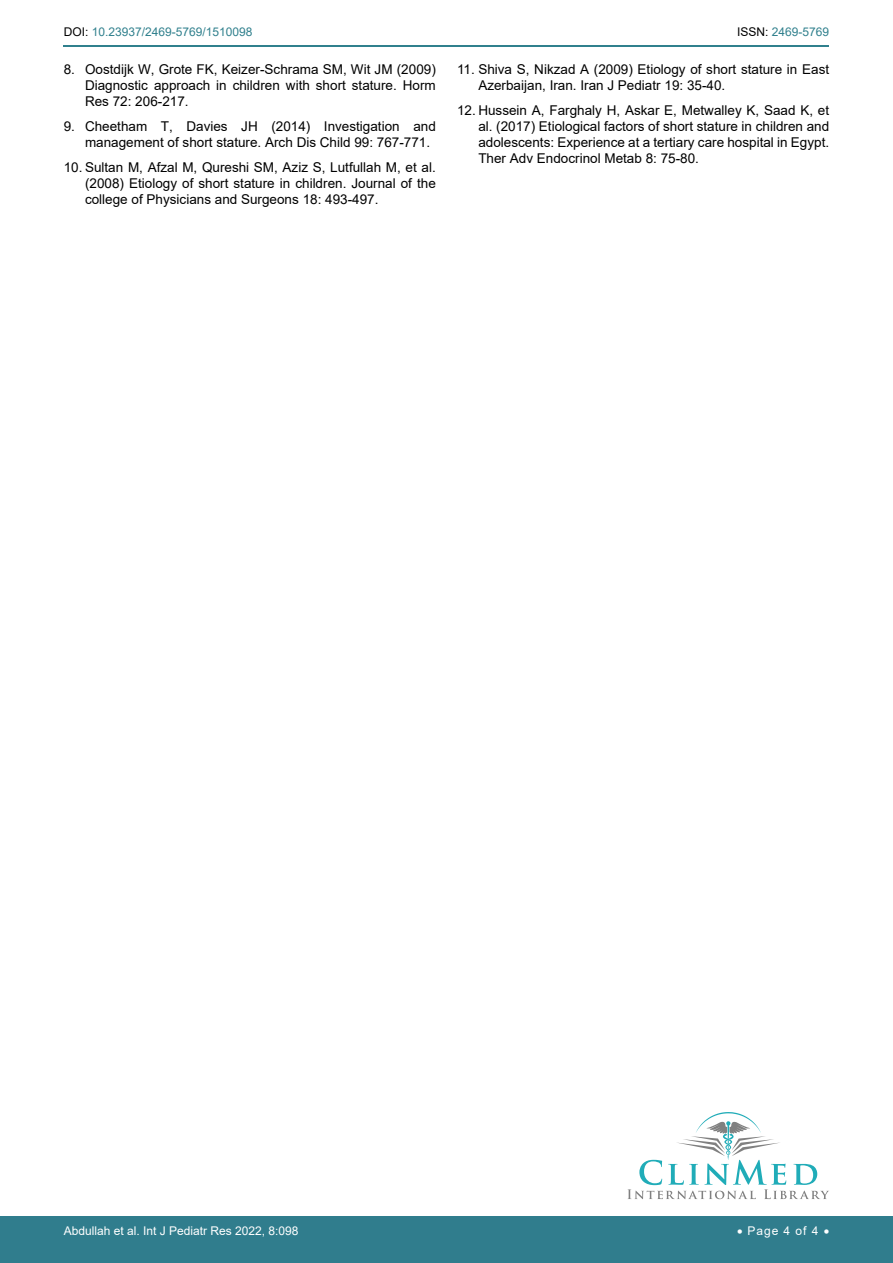
<style>
.page{position:relative;width:893px;height:1263px;background:#fff}
.page>*{position:absolute;margin:0;border:0;box-sizing:border-box;transform-origin:0 0}
.t1{font:13.5px/16.2px "Arial";color:#000;text-align:justify}
.t2{font:12px "Arial";color:#fff}
.t3{font:12px "Arial";color:#30808d}
.s1{color:#000}
</style>
<div class="page">
<hr style="left:64px;top:45px;width:765px;height:2px;background:#30808d">
<div style="left:0;top:1217px;width:893px;height:46px;background:#307d8d"></div>
<svg style="left:627px;top:1112px;width:202px;height:87px"></svg>
<p class="t3" style="left:64px;top:24px;width:190px"><span class="s1">DOI:</span> 10.23937/2469-5769/1510098</p>
<p class="t3" style="left:737px;top:24px;width:94px"><span class="s1">ISSN:</span> 2469-5769</p>
<p class="t1" style="left:85px;top:61px;width:352px;text-indent:-21px">8. Oostdijk W, Grote FK, Keizer-Schrama SM, Wit JM (2009)<br>Diagnostic approach in children with short stature. Horm Res 72: 206-217.</p>
<p class="t1" style="left:85px;top:118px;width:352px;text-indent:-21px">9. Cheetham T, Davies JH (2014) Investigation and management of short stature. Arch Dis Child 99: 767-771.</p>
<p class="t1" style="left:85px;top:159px;width:352px;text-indent:-21px">10. Sultan M, Afzal M, Qureshi SM, Aziz S, Lutfullah M, et al. (2008) Etiology of short stature in children. Journal of the college of Physicians and Surgeons 18: 493-497.</p>
<p class="t1" style="left:478px;top:61px;width:352px;text-indent:-21px">11. Shiva S, Nikzad A (2009) Etiology of short stature in East<br>Azerbaijan, Iran. Iran J Pediatr 19: 35-40.</p>
<p class="t1" style="left:478px;top:102px;width:352px;text-indent:-21px">12. Hussein A, Farghaly H, Askar E, Metwalley K, Saad K, et al. (2017) Etiological factors of short stature in children and adolescents: Experience at a tertiary care hospital in Egypt.<br>Ther Adv Endocrinol Metab 8: 75-80.</p>
<p class="t2" style="left:64px;top:1223px;width:236px">Abdullah et al. Int J Pediatr Res 2022, 8:098</p>
<p class="t2" style="left:737px;top:1223px;width:94px">• Page 4 of 4 •</p>
</div>
